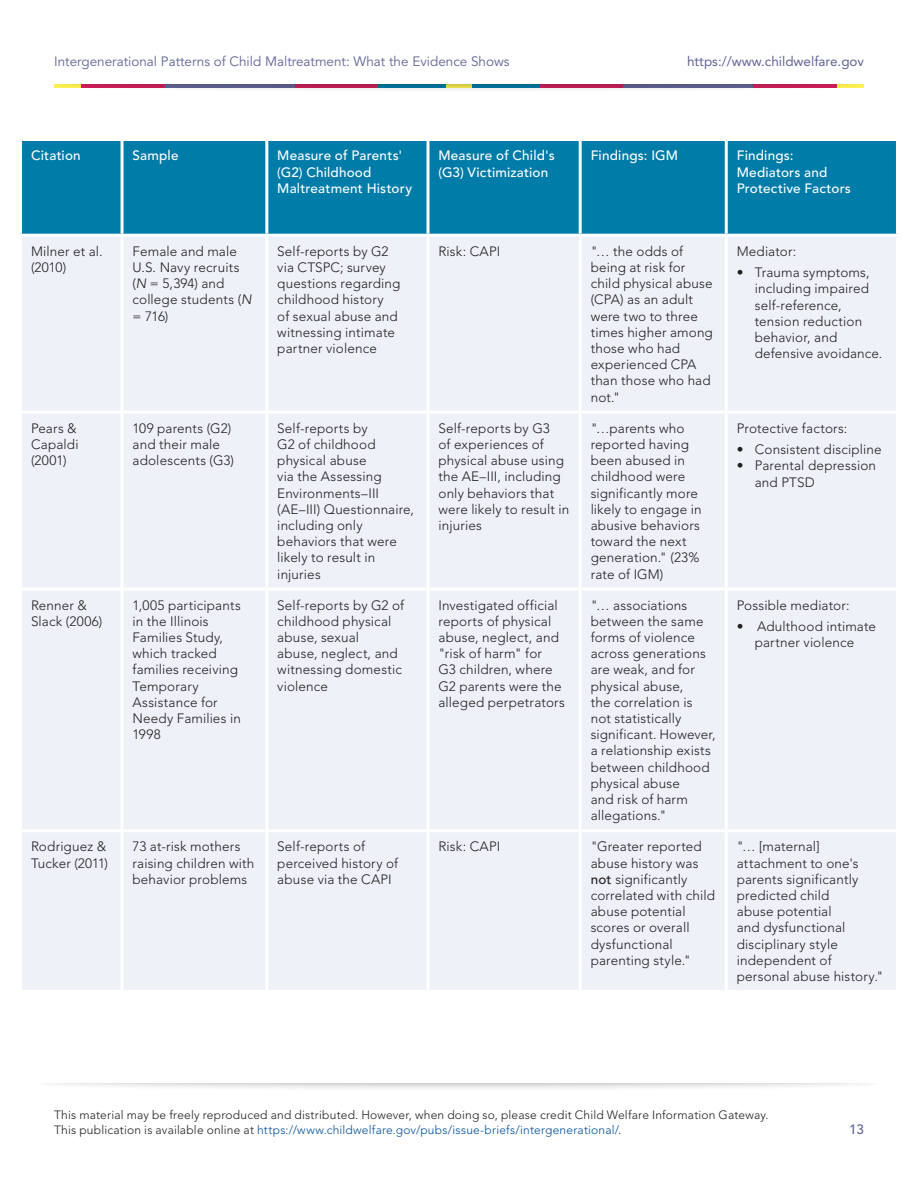
<style>
.page{position:relative;width:918px;height:1188px;background:#fff}
.page>*{position:absolute;margin:0;border:0;box-sizing:border-box;transform-origin:0 0}
.t1{font:300 13.5px/16.2px "Avenir";letter-spacing:.01em;color:#231f20}
.t2{font:500 13.5px/16.2px "Avenir";letter-spacing:.015em;color:#fff}
.t3{font:13.5px "Avenir";color:#606497}
.t4{font:13.5px "Avenir";color:#606497}
.t5{font:500 13.5px "Avenir";color:#606497}
.t6{font:300 12px/15px "Avenir";letter-spacing:.015em;color:#231f20}
.s1{font-style:italic}
.s2{font-weight:500}
.s3{color:#01519b}
</style>
<div class="page">
<div style="left:34px;top:1065px;width:850px;height:27px;background:#231f20;opacity:.4"></div>
<div style="left:0;top:1058px;width:918px;height:25px;background:#fff"></div>
<div style="left:22px;top:141px;width:874px;height:93px;background:#007ca9"></div>
<div style="left:22px;top:237px;width:874px;height:753px;background:#eef1f8"></div>
<hr style="left:121px;top:141px;width:3px;height:93px;background:#fff">
<hr style="left:121px;top:237px;width:3px;height:174px;background:#fff">
<hr style="left:121px;top:414px;width:3px;height:174px;background:#fff">
<hr style="left:121px;top:591px;width:3px;height:238px;background:#fff">
<hr style="left:121px;top:832px;width:3px;height:158px;background:#fff">
<hr style="left:265px;top:237px;width:3px;height:174px;background:#fff">
<hr style="left:427px;top:237px;width:3px;height:174px;background:#fff">
<hr style="left:579px;top:237px;width:3px;height:174px;background:#fff">
<hr style="left:725px;top:237px;width:3px;height:174px;background:#fff">
<hr style="left:19px;top:411px;width:103px;height:3px;background:#fff">
<hr style="left:122px;top:411px;width:145px;height:3px;background:#fff">
<hr style="left:267px;top:411px;width:161px;height:3px;background:#fff">
<hr style="left:265px;top:414px;width:3px;height:174px;background:#fff">
<hr style="left:428px;top:411px;width:152px;height:3px;background:#fff">
<hr style="left:427px;top:414px;width:3px;height:174px;background:#fff">
<hr style="left:580px;top:411px;width:146px;height:3px;background:#fff">
<hr style="left:579px;top:414px;width:3px;height:174px;background:#fff">
<hr style="left:726px;top:411px;width:173px;height:3px;background:#fff">
<hr style="left:725px;top:414px;width:3px;height:174px;background:#fff">
<hr style="left:19px;top:588px;width:103px;height:3px;background:#fff">
<hr style="left:122px;top:588px;width:145px;height:3px;background:#fff">
<hr style="left:267px;top:588px;width:161px;height:3px;background:#fff">
<hr style="left:265px;top:591px;width:3px;height:238px;background:#fff">
<hr style="left:428px;top:588px;width:152px;height:3px;background:#fff">
<hr style="left:427px;top:591px;width:3px;height:238px;background:#fff">
<hr style="left:580px;top:588px;width:146px;height:3px;background:#fff">
<hr style="left:579px;top:591px;width:3px;height:238px;background:#fff">
<hr style="left:726px;top:588px;width:173px;height:3px;background:#fff">
<hr style="left:725px;top:591px;width:3px;height:238px;background:#fff">
<hr style="left:19px;top:829px;width:103px;height:3px;background:#fff">
<hr style="left:122px;top:829px;width:145px;height:3px;background:#fff">
<hr style="left:267px;top:829px;width:161px;height:3px;background:#fff">
<hr style="left:265px;top:832px;width:3px;height:158px;background:#fff">
<hr style="left:428px;top:829px;width:152px;height:3px;background:#fff">
<hr style="left:427px;top:832px;width:3px;height:158px;background:#fff">
<hr style="left:580px;top:829px;width:146px;height:3px;background:#fff">
<hr style="left:579px;top:832px;width:3px;height:158px;background:#fff">
<hr style="left:726px;top:829px;width:173px;height:3px;background:#fff">
<hr style="left:725px;top:832px;width:3px;height:158px;background:#fff">
<hr style="left:265px;top:141px;width:3px;height:93px;background:#fff">
<hr style="left:427px;top:141px;width:3px;height:93px;background:#fff">
<hr style="left:579px;top:141px;width:3px;height:93px;background:#fff">
<hr style="left:725px;top:141px;width:3px;height:93px;background:#fff">
<div style="left:47px;top:66px;width:824px;height:27px;background:#231f20;opacity:.4"></div>
<div style="left:38px;top:58px;width:842px;height:25px;background:#fff"></div>
<p class="t3" style="left:54px;top:53px;width:457px">Intergenerational Patterns of Child Maltreatment: What the Evidence Shows</p>
<p class="t4" style="left:687px;top:53px;width:179px">https://www.childwelfare.gov</p>
<p class="t2" style="left:31px;top:148px;width:51px">Citation</p>
<p class="t2" style="left:133px;top:148px;width:48px">Sample</p>
<p class="t2" style="left:277px;top:148px;width:136px">Measure of Parents' (G2) Childhood<br>Maltreatment History</p>
<p class="t2" style="left:439px;top:148px;width:118px">Measure of Child's (G3) Victimization</p>
<p class="t2" style="left:591px;top:148px;width:89px">Findings: IGM</p>
<p class="t2" style="left:737px;top:148px;width:116px">Findings:<br>Mediators and<br>Protective Factors</p>
<p class="t1" style="left:31px;top:243px;width:73px">Milner et al. (2010)</p>
<p class="t1" style="left:133px;top:243px;width:121px">Female and male<br>U.S. Navy recruits (<span class="s1">N</span> = 5,394) and college students (<span class="s1">N </span>= 716)</p>
<p class="t1" style="left:277px;top:243px;width:125px">Self-reports by G2 via CTSPC; survey questions regarding childhood history<br>of sexual abuse and witnessing intimate partner violence</p>
<p class="t1" style="left:439px;top:243px;width:63px">Risk: CAPI</p>
<p class="t1" style="left:591px;top:243px;width:124px">"… the odds of being at risk for child physical abuse (CPA) as an adult were two to three times higher among those who had experienced CPA than those who had not."</p>
<p class="t1" style="left:737px;top:243px;width:61px">Mediator:</p>
<p class="t1" style="left:755px;top:265px;width:129px;text-indent:-18px">• Trauma symptoms, including impaired self-reference, tension reduction behavior, and defensive avoidance.</p>
<p class="t1" style="left:31px;top:420px;width:49px">Pears &amp;<br>Capaldi (2001)</p>
<p class="t1" style="left:133px;top:420px;width:103px">109 parents (G2) and their male adolescents (G3)</p>
<p class="t1" style="left:277px;top:420px;width:138px">Self-reports by<br>G2 of childhood physical abuse<br>via the Assessing<br>Environments–III (AE–III) Questionnaire, including only behaviors that were likely to result in injuries</p>
<p class="t1" style="left:439px;top:420px;width:132px">Self-reports by G3<br>of experiences of physical abuse using the AE–III, including only behaviors that were likely to result in injuries</p>
<p class="t1" style="left:591px;top:420px;width:113px">"…parents who reported having been abused in childhood were significantly more likely to engage in abusive behaviors toward the next generation." (23% rate of IGM)</p>
<p class="t1" style="left:737px;top:420px;width:112px">Protective factors:</p>
<p class="t1" style="left:737px;top:441px;width:146px">• Consistent discipline</p>
<p class="t1" style="left:755px;top:458px;width:123px;text-indent:-18px">• Parental depression and PTSD</p>
<p class="t1" style="left:31px;top:597px;width:73px">Renner &amp;<br>Slack (2006)</p>
<p class="t1" style="left:133px;top:597px;width:110px">1,005 participants in the Illinois<br>Families Study, which tracked families receiving<br>Temporary<br>Assistance for<br>Needy Families in<br>1998</p>
<p class="t1" style="left:277px;top:597px;width:128px">Self-reports by G2 of childhood physical abuse, sexual<br>abuse, neglect, and witnessing domestic violence</p>
<p class="t1" style="left:439px;top:597px;width:128px">Investigated official reports of physical abuse, neglect, and "risk of harm" for<br>G3 children, where<br>G2 parents were the alleged perpetrators</p>
<p class="t1" style="left:591px;top:597px;width:127px">"… associations between the same forms of violence across generations are weak, and for physical abuse,<br>the correlation is not statistically significant. However, a relationship exists between childhood physical abuse<br>and risk of harm allegations."</p>
<p class="t1" style="left:737px;top:597px;width:114px">Possible mediator:</p>
<p class="t1" style="left:737px;top:618px;width:8px">•</p>
<p class="t1" style="left:31px;top:839px;width:79px">Rodriguez &amp;<br>Tucker (2011)</p>
<p class="t1" style="left:133px;top:839px;width:123px">73 at-risk mothers raising children with behavior problems</p>
<p class="t1" style="left:277px;top:839px;width:122px">Self-reports of perceived history of abuse via the CAPI</p>
<p class="t1" style="left:439px;top:839px;width:63px">Risk: CAPI</p>
<p class="t1" style="left:591px;top:839px;width:126px">"Greater reported abuse history was <span class="s2">not</span> significantly correlated with child abuse potential scores or overall dysfunctional parenting style."</p>
<p class="t1" style="left:737px;top:839px;width:148px">"… [maternal] attachment to one's parents significantly predicted child<br>abuse potential<br>and dysfunctional disciplinary style independent of personal abuse history."</p>
<p class="t6" style="left:54px;top:1107px;width:716px">This material may be freely reproduced and distributed. However, when doing so, please credit Child Welfare Information Gateway.<br>This publication is available online at <span class="s3">https://www.childwelfare.gov/pubs/issue-briefs/intergenerational/</span>.</p>
<p class="t5" style="left:849px;top:1122px;width:17px">13</p>
</div>
